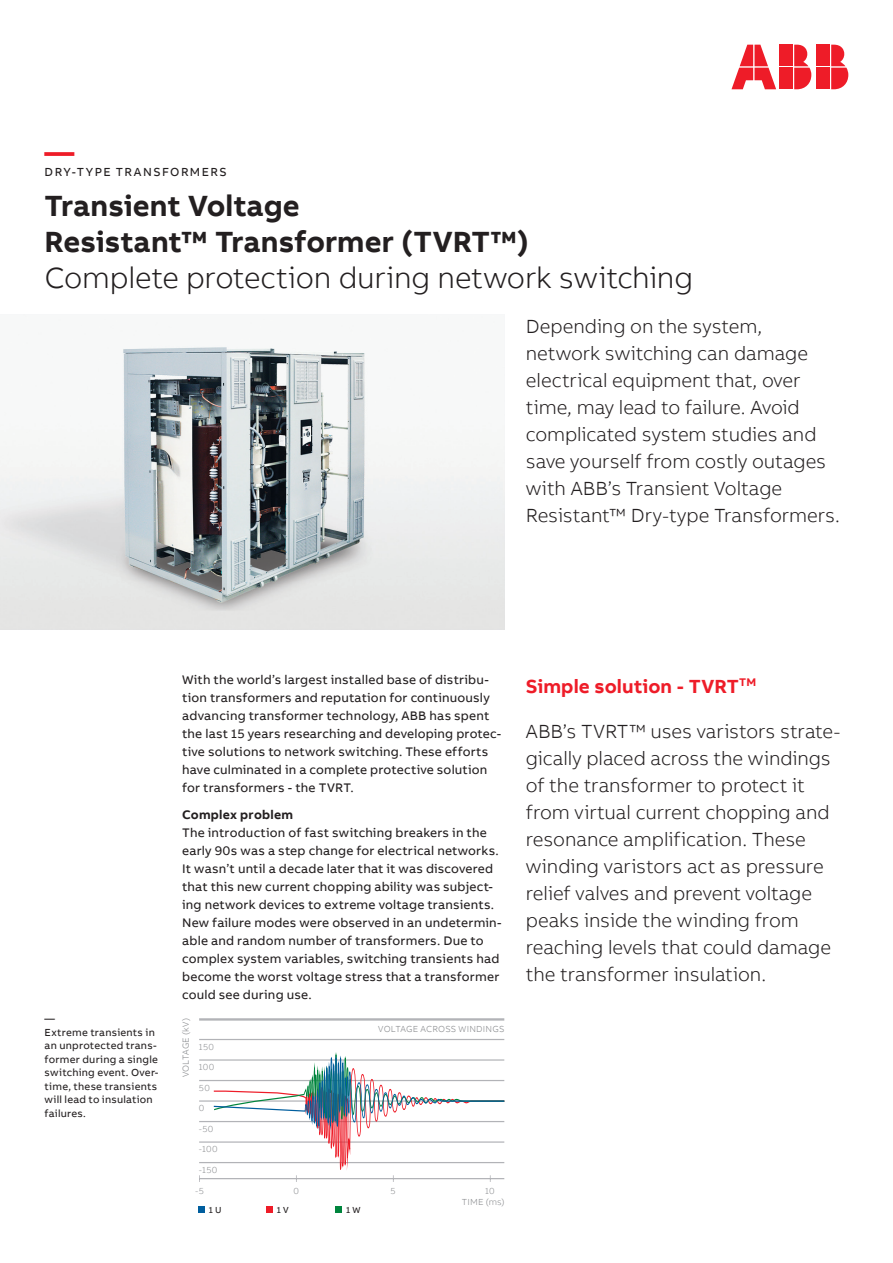
<style>
.page{position:relative;width:893px;height:1263px;background:#fff}
.page>*{position:absolute;margin:0;border:0;box-sizing:border-box;transform-origin:0 0}
.Headline_M_20pt_24pt{font:700 30px/36px "AB Bvoice";letter-spacing:-.005em;color:#231f20}
.Subheadline_M_20pt_2{font:300 30px "AB Bvoice";letter-spacing:-.005em;color:#231f20}
.Headline_M_20pt_24pt-2{font:700 30px "AB Bvoice";color:#ee1c28}
.Listing_01_8_5pt_12p{font:300 19.5px/27px "AB Bvoice";letter-spacing:-.005em;color:#231f20}
.Lead_13pt_18pt{font:300 19.5px/27px "AB Bvoice";letter-spacing:-.005em;color:#231f20}
.Listing_01_8_5pt_12p-2{font:700 19.5px "AB Bvoice";letter-spacing:.005em;color:#ee1c28}
.Listing_01_8_5pt_12p-3{font:12.75px/18px "AB Bvoice";letter-spacing:.015em;color:#231f20}
.Listing_01_8_5pt_12p-4{font:700 12.75px "AB Bvoice";letter-spacing:.02em;color:#231f20}
.Category_M_8pt_9_6pt{font:12px "AB Bvoice";letter-spacing:.12em;color:#231f20}
.Listing_01_8_5pt_12p-5{font:10.5px/13.5px "AB Bvoice";letter-spacing:.02em;color:#231f20}
.Lead_13pt_18pt-2{font:300 9px "AB Bvoice";letter-spacing:.025em;color:#8a8c8f}
.Lead_13pt_18pt-3{font:9px "AB Bvoice";color:#231f20}
</style>
<div class="page">
<img style="left:0;top:346px;width:505px;height:284px">
<div style="left:817px;top:45px;width:13px;height:21px;background:#ee1c28"></div>
<div style="left:817px;top:68px;width:13px;height:21px;background:#ee1c28"></div>
<svg style="left:831px;top:45px;width:17px;height:44px"></svg>
<svg style="left:731px;top:45px;width:45px;height:44px"></svg>
<div style="left:780px;top:45px;width:13px;height:21px;background:#ee1c28"></div>
<div style="left:780px;top:68px;width:13px;height:21px;background:#ee1c28"></div>
<svg style="left:794px;top:45px;width:17px;height:44px"></svg>
<hr style="left:199px;top:1162px;width:305px;height:1px;background:#b2b3b7">
<hr style="left:199px;top:1141px;width:305px;height:1px;background:#b2b3b7">
<hr style="left:199px;top:1121px;width:305px;height:1px;background:#b2b3b7">
<hr style="left:199px;top:1100px;width:305px;height:1px;background:#b2b3b7">
<hr style="left:199px;top:1080px;width:305px;height:1px;background:#b2b3b7">
<hr style="left:199px;top:1059px;width:305px;height:1px;background:#b2b3b7">
<hr style="left:199px;top:1039px;width:305px;height:1px;background:#b2b3b7">
<hr style="left:199px;top:1018px;width:305px;height:2px;background:#b2b3b7">
<hr style="left:199px;top:1178px;width:305px;height:1px;background:#b2b3b7">
<svg style="left:213px;top:1052px;width:292px;height:130px"></svg>
<div style="left:198px;top:1206px;width:6px;height:7px;background:#005e9e"></div>
<div style="left:266px;top:1206px;width:6px;height:7px;background:#ee1c28"></div>
<div style="left:335px;top:1206px;width:7px;height:7px;background:#00853d"></div>
<p class="Headline_M_20pt_24pt-2" style="left:45px;top:132px;width:31px">—</p>
<p class="Category_M_8pt_9_6pt" style="left:45px;top:165px;width:183px">DRY-TYPE TRANSFORMERS</p>
<p class="Headline_M_20pt_24pt" style="left:45px;top:188px;width:486px">Transient Voltage<br>Resistant™ Transformer (TVRT™)</p>
<p class="Subheadline_M_20pt_2" style="left:45px;top:260px;width:650px">Complete protection during network switching</p>
<p class="Lead_13pt_18pt" style="left:526px;top:313px;width:315px">Depending on the system, network switching can damage electrical equipment that, over time, may lead to failure. Avoid complicated system studies and save yourself from costly outages with ABB’s Transient Voltage<br>Resistant™ Dry-type Transformers.</p>
<p class="Listing_01_8_5pt_12p-5" style="left:45px;top:1012px;width:12px">—</p>
<p class="Listing_01_8_5pt_12p-5" style="left:45px;top:1025px;width:115px">Extreme transients in an unprotected trans&shy;former during a single switching event. Over&shy;time, these transients will lead to insulation failures.</p>
<p class="Listing_01_8_5pt_12p-3" style="left:182px;top:670px;width:320px">With the world’s largest installed base of distribu&shy;tion transformers and reputation for continuously advancing transformer technology, ABB has spent the last 15 years researching and developing protec&shy;tive solutions to network switching. These efforts have culminated in a complete protective solution for transformers - the TVRT.</p>
<p class="Listing_01_8_5pt_12p-4" style="left:182px;top:806px;width:113px">Complex problem</p>
<p class="Listing_01_8_5pt_12p-3" style="left:182px;top:823px;width:321px">The introduction of fast switching breakers in the early 90s was a step change for electrical networks.<br>It wasn’t until a decade later that it was discovered that this new current chopping ability was subject&shy;ing network devices to extreme voltage transients.<br>New failure modes were observed in an undetermin&shy;able and random number of transformers. Due to complex system variables, switching transients had become the worst voltage stress that a transformer could see during use.</p>
<p class="Lead_13pt_18pt-2" style="left:378px;top:1023px;width:128px">VOLTAGE ACROSS WINDINGS</p>
<p class="Lead_13pt_18pt-2" style="left:181px;top:1077px;width:61px;rotate:-90deg">VOLTAGE (kV)</p>
<p class="Lead_13pt_18pt-2" style="left:199px;top:1041px;width:17px">150</p>
<p class="Lead_13pt_18pt-2" style="left:199px;top:1062px;width:17px">100</p>
<p class="Lead_13pt_18pt-2" style="left:199px;top:1082px;width:12px">50</p>
<p class="Lead_13pt_18pt-2" style="left:199px;top:1103px;width:7px">0</p>
<p class="Lead_13pt_18pt-2" style="left:199px;top:1123px;width:16px">-50</p>
<p class="Lead_13pt_18pt-2" style="left:199px;top:1144px;width:20px">-100</p>
<p class="Lead_13pt_18pt-2" style="left:199px;top:1164px;width:20px">-150</p>
<p class="Lead_13pt_18pt-2" style="left:195px;top:1185px;width:10px">-5</p>
<p class="Lead_13pt_18pt-2" style="left:293px;top:1185px;width:7px">0</p>
<p class="Lead_13pt_18pt-2" style="left:390px;top:1185px;width:7px">5</p>
<p class="Lead_13pt_18pt-2" style="left:485px;top:1185px;width:11px">10</p>
<p class="Lead_13pt_18pt-2" style="left:462px;top:1197px;width:44px">TIME (ms)</p>
<p class="Lead_13pt_18pt-3" style="left:209px;top:1204px;width:14px">1 U</p>
<p class="Lead_13pt_18pt-3" style="left:277px;top:1204px;width:13px">1 V</p>
<p class="Lead_13pt_18pt-3" style="left:346px;top:1204px;width:16px">1 W</p>
<p class="Listing_01_8_5pt_12p-2" style="left:526px;top:674px;width:232px">Simple solution - TVRT<sup>TM</sup></p>
<p class="Listing_01_8_5pt_12p" style="left:526px;top:718px;width:316px">ABB’s TVRT™ uses varistors strate&shy;gically placed across the windings of the transformer to protect it from virtual current chopping and resonance amplification. These winding varistors act as pressure relief valves and prevent voltage peaks inside the winding from reaching levels that could damage the transformer insulation.</p>
</div>
